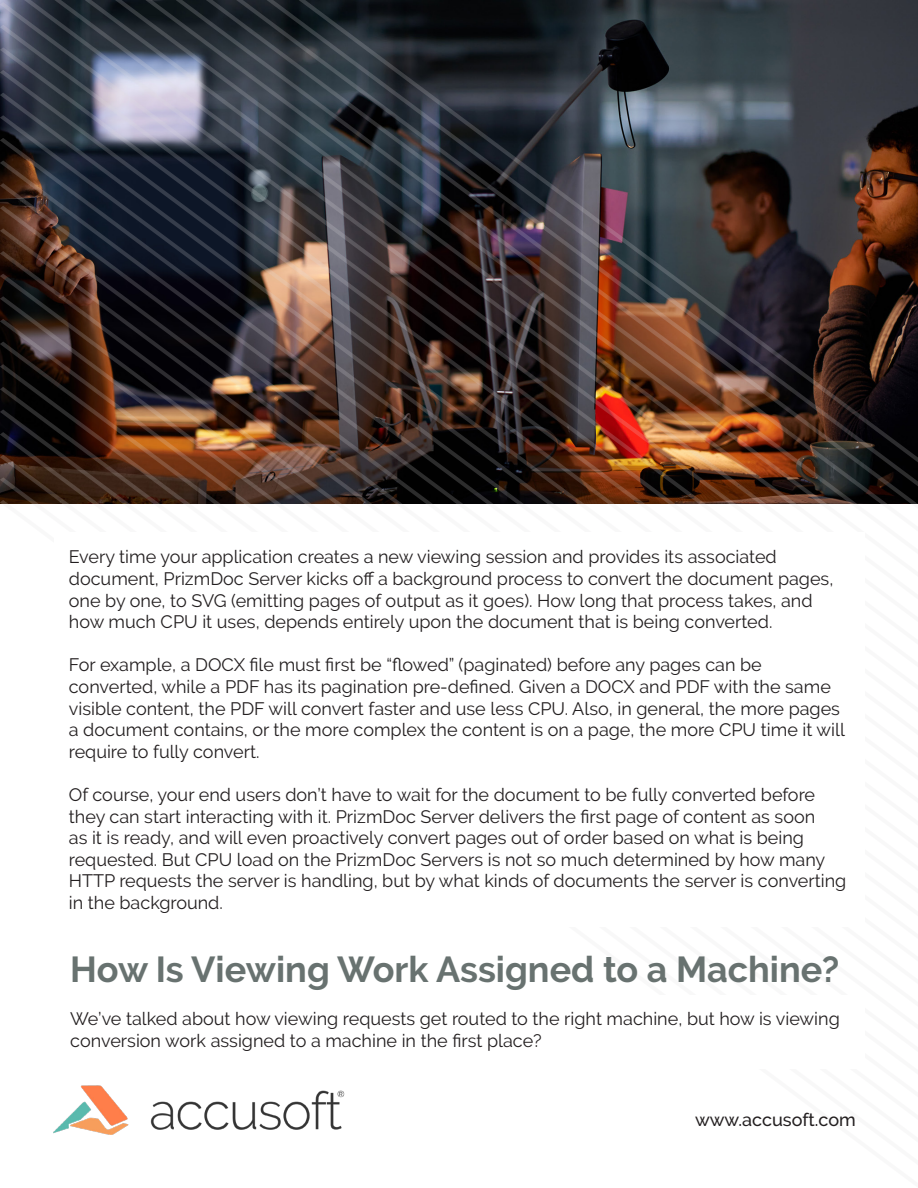
<style>
.page{position:relative;width:918px;height:1188px;background:#fff}
.page>*{position:absolute;margin:0;border:0;box-sizing:border-box;transform-origin:0 0}
.t1{font:700 36px "Raleway";color:#687270}
.t2{font:18px/21.6px "Raleway";color:#231f20}
.t3{font:500 18px "Raleway";color:#231f20}
</style>
<div class="page">
<svg style="left:0;top:2px;width:24px;height:502px"></svg>
<svg style="left:24px;top:0;width:30px;height:504px"></svg>
<svg style="left:54px;top:0;width:30px;height:504px"></svg>
<img style="left:84px;top:0;width:30px;height:504px">
<img style="left:114px;top:0;width:31px;height:504px">
<svg style="left:145px;top:0;width:30px;height:504px"></svg>
<img style="left:175px;top:0;width:30px;height:504px">
<svg style="left:205px;top:0;width:31px;height:504px"></svg>
<img style="left:236px;top:0;width:682px;height:504px">
<img style="left:266px;top:0;width:652px;height:486px">
<img style="left:298px;top:0;width:620px;height:463px">
<img style="left:53px;top:1085px;width:292px;height:50px">
<p class="t2" style="left:69px;top:546px;width:766px">Every time your application creates a new viewing session and provides its associated document, PrizmDoc Server kicks off a background process to convert the document pages, one by one, to SVG (emitting pages of output as it goes). How long that process takes, and how much CPU it uses, depends entirely upon the document that is being converted.</p>
<p class="t2" style="left:69px;top:654px;width:778px">For example, a DOCX file must first be “flowed” (paginated) before any pages can be converted, while a PDF has its pagination pre-defined. Given a DOCX and PDF with the same visible content, the PDF will convert faster and use less CPU. Also, in general, the more pages a document contains, or the more complex the content is on a page, the more CPU time it will require to fully convert.</p>
<p class="t2" style="left:69px;top:784px;width:779px">Of course, your end users don’t have to wait for the document to be fully converted before they can start interacting with it. PrizmDoc Server delivers the first page of content as soon<br>as it is ready, and will even proactively convert pages out of order based on what is being requested. But CPU load on the PrizmDoc Servers is not so much determined by how many HTTP requests the server is handling, but by what kinds of documents the server is converting in the background.</p>
<p class="t1" style="left:70px;top:949px;width:771px">How Is Viewing Work Assigned to a Machine?</p>
<p class="t2" style="left:70px;top:1008px;width:771px">We’ve talked about how viewing requests get routed to the right machine, but how is viewing conversion work assigned to a machine in the first place?</p>
<p class="t3" style="left:695px;top:1109px;width:162px">www.accusoft.com</p>
</div>
